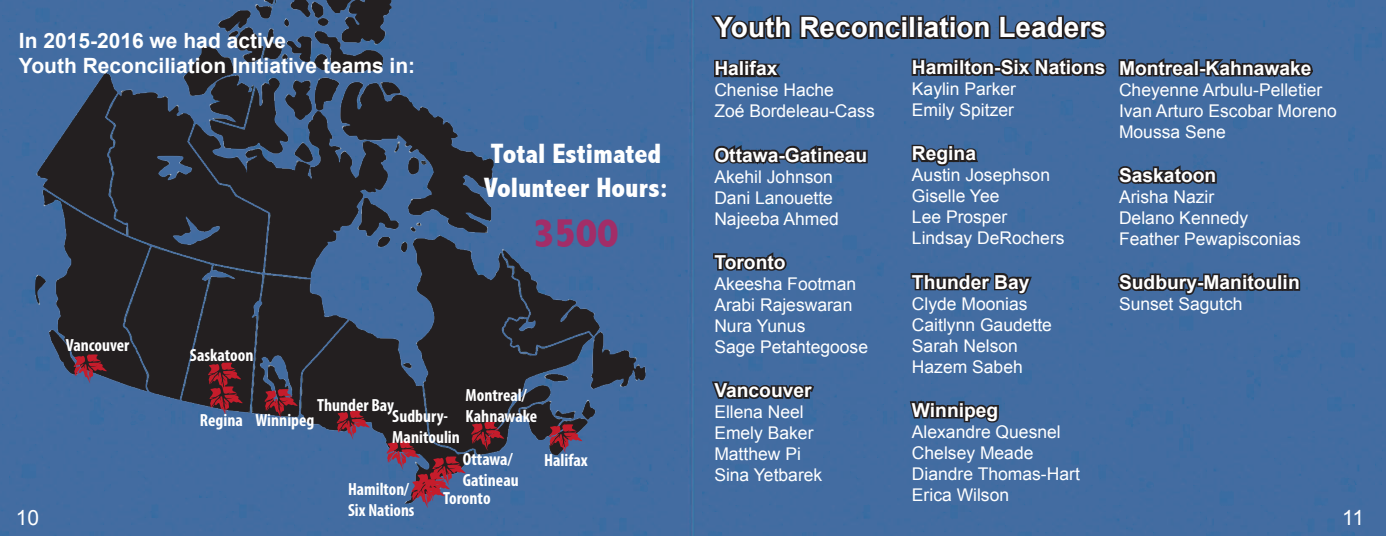
<style>
.page{position:relative;width:1386px;height:536px;background:#436ca1}
.page>*{position:absolute;margin:0;border:0;box-sizing:border-box;transform-origin:0 0}
.t1{font:800 condensed 42px "Abadi";color:#a22d68}
.t2{font:800 condensed 28px/33.6px "Abadi";color:#fff}
.t3{font:700 28px "Arial";color:#fff}
.t4{font:700 21px/25.2px "Arial";color:#fff}
.t5{font:21px "Arial";color:#fff}
.t6{font:700 19.25px "Arial";color:#fff}
.t7{font:700 condensed 17.68px/21.2px "Myriad Pro";color:#fff}
.t8{font:17.5px/21px "Arial";color:#fff}
</style>
<div class="page">
<img style="left:36px;top:0;width:609px;height:503px">
<svg style="left:74px;top:354px;width:33px;height:29px"></svg>
<svg style="left:264px;top:389px;width:34px;height:28px"></svg>
<svg style="left:208px;top:362px;width:35px;height:53px"></svg>
<svg style="left:337px;top:410px;width:33px;height:29px"></svg>
<svg style="left:387px;top:421px;width:117px;height:87px"></svg>
<svg style="left:549px;top:424px;width:33px;height:29px"></svg>
<svg style="left:708px;top:11px;width:196px;height:31px"></svg>
<div style="left:901px;top:15px;width:7px;height:7px;border:4px solid #231f20"></div>
<div style="left:901px;top:21px;width:7px;height:18px;border:4px solid #231f20"></div>
<div style="left:909px;top:15px;width:7px;height:24px;border:4px solid #231f20"></div>
<div style="left:916px;top:15px;width:8px;height:7px;border:4px solid #231f20"></div>
<div style="left:916px;top:21px;width:8px;height:18px;border:4px solid #231f20"></div>
<svg style="left:920px;top:11px;width:189px;height:31px"></svg>
<svg style="left:712px;top:58px;width:72px;height:22px"></svg>
<svg style="left:711px;top:141px;width:158px;height:30px"></svg>
<svg style="left:711px;top:249px;width:78px;height:24px"></svg>
<svg style="left:709px;top:379px;width:107px;height:26px"></svg>
<svg style="left:910px;top:53px;width:199px;height:29px"></svg>
<svg style="left:910px;top:142px;width:71px;height:27px"></svg>
<svg style="left:909px;top:270px;width:125px;height:26px"></svg>
<svg style="left:908px;top:392px;width:93px;height:36px"></svg>
<svg style="left:1117px;top:35px;width:198px;height:49px"></svg>
<svg style="left:1116px;top:162px;width:103px;height:25px"></svg>
<svg style="left:1116px;top:250px;width:186px;height:48px"></svg>
<h2 class="t3" style="left:714px;top:17px;width:393px">Youth Reconciliation Leaders</h2>
<p class="t6" style="left:714px;top:61px;width:65px">Halifax</p>
<p class="t8" style="left:714px;top:81px;width:162px">Chenise Hache<br>Zoé Bordeleau-Cass</p>
<p class="t6" style="left:714px;top:147px;width:154px">Ottawa-Gatineau</p>
<p class="t8" style="left:714px;top:167px;width:126px">Akehil Johnson<br>Dani Lanouette<br>Najeeba Ahmed</p>
<p class="t6" style="left:714px;top:255px;width:73px">Toronto</p>
<p class="t8" style="left:714px;top:274px;width:155px">Akeesha Footman<br>Arabi Rajeswaran<br>Nura Yunus<br>Sage Petahtegoose</p>
<p class="t6" style="left:714px;top:383px;width:99px">Vancouver</p>
<p class="t8" style="left:714px;top:402px;width:109px">Ellena Neel<br>Emely Baker<br>Matthew Pi<br>Sina Yetbarek</p>
<p class="t4" style="left:19px;top:30px;width:398px">In 2015-2016 we had active<br>Youth Reconciliation Initiative teams in:</p>
<p class="t6" style="left:912px;top:60px;width:195px">Hamilton-Six Nations</p>
<p class="t8" style="left:912px;top:80px;width:106px">Kaylin Parker<br>Emily Spitzer</p>
<p class="t6" style="left:912px;top:146px;width:66px">Regina</p>
<p class="t8" style="left:912px;top:166px;width:154px">Austin Josephson<br>Giselle Yee<br>Lee Prosper<br>Lindsay DeRochers</p>
<p class="t6" style="left:912px;top:274px;width:119px">Thunder Bay</p>
<p class="t8" style="left:912px;top:294px;width:142px">Clyde Moonias<br>Caitlynn Gaudette<br>Sarah Nelson<br>Hazem Sabeh</p>
<p class="t6" style="left:912px;top:402px;width:88px">Winnipeg</p>
<p class="t8" style="left:912px;top:422px;width:169px">Alexandre Quesnel<br>Chelsey Meade<br>Diandre Thomas-Hart<br>Erica Wilson</p>
<p class="t6" style="left:1119px;top:61px;width:194px">Montreal-Kahnawake</p>
<p class="t8" style="left:1119px;top:80px;width:219px">Cheyenne Arbulu-Pelletier<br>Ivan Arturo Escobar Moreno<br>Moussa Sene</p>
<p class="t6" style="left:1119px;top:168px;width:99px">Saskatoon</p>
<p class="t8" style="left:1119px;top:187px;width:183px">Arisha Nazir<br>Delano Kennedy<br>Feather Pewapisconias</p>
<p class="t6" style="left:1119px;top:275px;width:182px">Sudbury-Manitoulin</p>
<p class="t8" style="left:1119px;top:294px;width:125px">Sunset Sagutch</p>
<h2 class="t2" style="left:484px;top:140px;width:186px">Total Estimated<br>Volunteer Hours:</h2>
<h1 class="t1" style="left:533px;top:218px;width:87px">3500</h1>
<p class="t7" style="left:66px;top:336px;width:65px">Vancouver</p>
<p class="t7" style="left:190px;top:346px;width:65px">Saskatoon</p>
<p class="t7" style="left:317px;top:396px;width:78px">Thunder Bay</p>
<p class="t7" style="left:466px;top:386px;width:73px">Montreal/<br>Kahnawake</p>
<p class="t7" style="left:463px;top:450px;width:58px">Ottawa/<br>Gatineau</p>
<p class="t7" style="left:392px;top:407px;width:69px">Sudbury-<br>Manitoulin</p>
<p class="t7" style="left:200px;top:411px;width:116px">Regina Winnipeg</p>
<p class="t7" style="left:544px;top:451px;width:45px">Halifax</p>
<p class="t7" style="left:348px;top:480px;width:68px">Hamilton/<br>Six Nations</p>
<p class="t7" style="left:443px;top:489px;width:49px">Toronto</p>
<p class="t5" style="left:16px;top:508px;width:25px">10</p>
<p class="t5" style="left:1342px;top:508px;width:23px">11</p>
</div>
